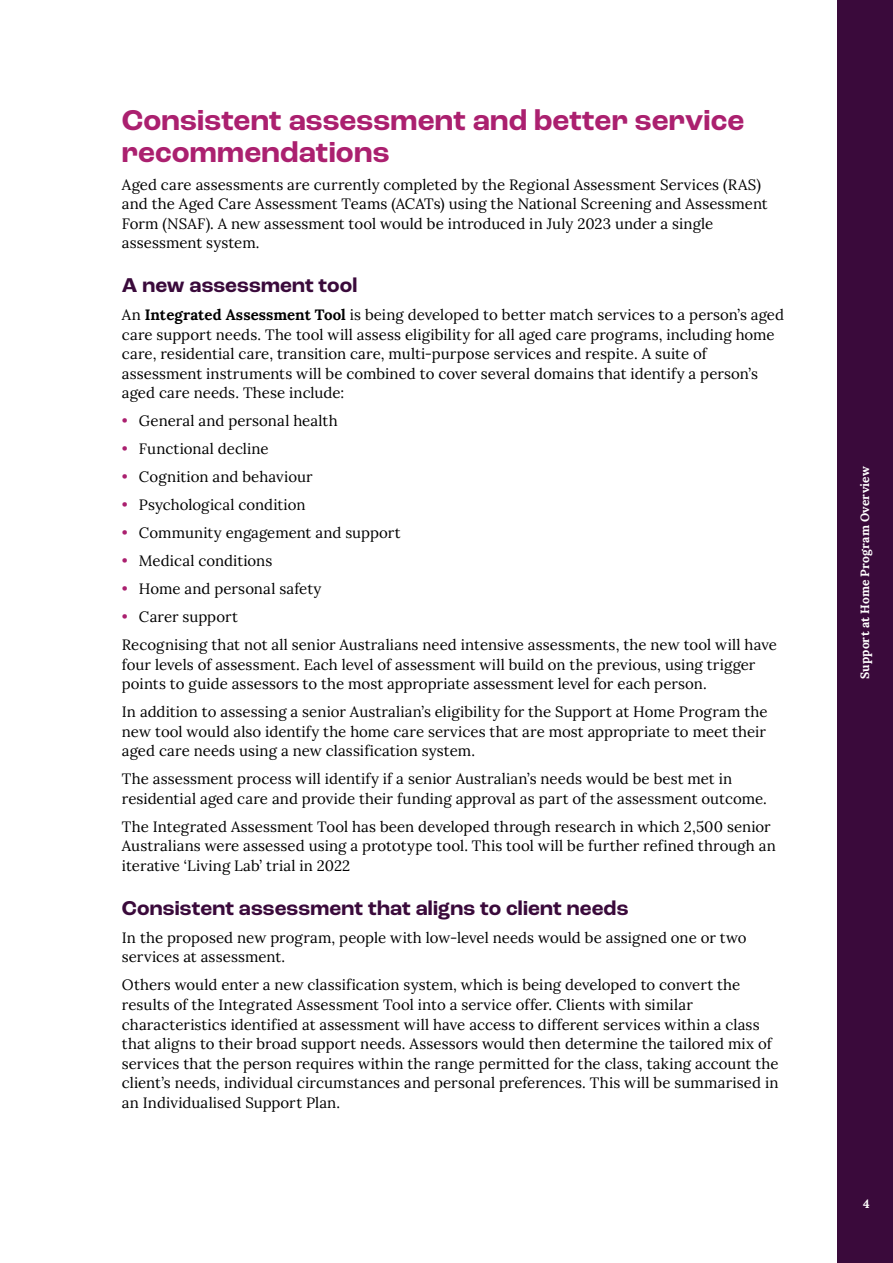
<style>
.page{position:relative;width:893px;height:1263px;background:#fff}
.page>*{position:absolute;margin:0;border:0;box-sizing:border-box;transform-origin:0 0}
.Heading_1{font:700 30px/31.5px "Roc Grotesk";letter-spacing:.005em;color:#ab206f}
.Heading_2{font:700 21px "Roc Grotesk";letter-spacing:.005em;color:#3a0a3b}
.Body_1{font:15px/19.5px "Lora";letter-spacing:.005em;color:#000}
.t1{font:700 12px "Lora";letter-spacing:.01em;color:#fff}
.s1{font-weight:700}
.s2{color:#ab206f}
</style>
<div class="page">
<div style="left:838px;top:0;width:55px;height:1263px;background:#3a0a3b"></div>
<h2 class="Heading_1" style="left:122px;top:105px;width:624px">Consistent assessment and better service recommendations</h2>
<p class="Body_1" style="left:122px;top:174px;width:647px">Aged care assessments are currently completed by the Regional Assessment Services (RAS) and the Aged Care Assessment Teams (ACATs) using the National Screening and Assessment Form (NSAF). A new assessment tool would be introduced in July 2023 under a single assessment system.</p>
<h3 class="Heading_2" style="left:122px;top:272px;width:237px">A new assessment tool</h3>
<p class="Body_1" style="left:122px;top:304px;width:664px">An <span class="s1">Integrated Assessment Tool</span> is being developed to better match services to a person’s aged care support needs. The tool will assess eligibility for all aged care programs, including home care, residential care, transition care, multi-purpose services and respite. A suite of assessment instruments will be combined to cover several domains that identify a person’s aged care needs. These include:</p>
<p class="Body_1" style="left:122px;top:410px;width:217px"><span class="s2">•</span> General and personal health</p>
<p class="Body_1" style="left:122px;top:438px;width:148px"><span class="s2">•</span> Functional decline</p>
<p class="Body_1" style="left:122px;top:466px;width:192px"><span class="s2">•</span> Cognition and behaviour</p>
<p class="Body_1" style="left:122px;top:494px;width:185px"><span class="s2">•</span> Psychological condition</p>
<p class="Body_1" style="left:122px;top:522px;width:280px"><span class="s2">•</span> Community engagement and support</p>
<p class="Body_1" style="left:122px;top:550px;width:152px"><span class="s2">•</span> Medical conditions</p>
<p class="Body_1" style="left:122px;top:578px;width:201px"><span class="s2">•</span> Home and personal safety</p>
<p class="Body_1" style="left:122px;top:606px;width:117px"><span class="s2">•</span> Carer support</p>
<p class="Body_1" style="left:122px;top:634px;width:656px">Recognising that not all senior Australians need intensive assessments, the new tool will have four levels of assessment. Each level of assessment will build on the previous, using trigger points to guide assessors to the most appropriate assessment level for each person.</p>
<p class="Body_1" style="left:122px;top:701px;width:647px;text-align:justify">In addition to assessing a senior Australian’s eligibility for the Support at Home Program the new tool would also identify the home care services that are most appropriate to meet their aged care needs using a new classification system.</p>
<p class="Body_1" style="left:122px;top:768px;width:646px">The assessment process will identify if a senior Australian’s needs would be best met in residential aged care and provide their funding approval as part of the assessment outcome.</p>
<p class="Body_1" style="left:122px;top:816px;width:655px">The Integrated Assessment Tool has been developed through research in which 2,500 senior<br>Australians were assessed using a prototype tool. This tool will be further refined through an iterative ‘Living Lab’ trial in 2022</p>
<h3 class="Heading_2" style="left:122px;top:895px;width:508px">Consistent assessment that aligns to client needs</h3>
<p class="Body_1" style="left:122px;top:927px;width:626px">In the proposed new program, people with low-level needs would be assigned one or two services at assessment.</p>
<p class="Body_1" style="left:122px;top:974px;width:658px">Others would enter a new classification system, which is being developed to convert the results of the Integrated Assessment Tool into a service offer. Clients with similar characteristics identified at assessment will have access to different services within a class that aligns to their broad support needs. Assessors would then determine the tailored mix of services that the person requires within the range permitted for the class, taking account the client’s needs, individual circumstances and personal preferences. This will be summarised in an Individualised Support Plan.</p>
<p class="t1" style="left:856px;top:679px;width:214px;rotate:-90deg">Support at Home Program Overview</p>
<p class="t1" style="left:863px;top:1194px;width:8px">4</p>
</div>
